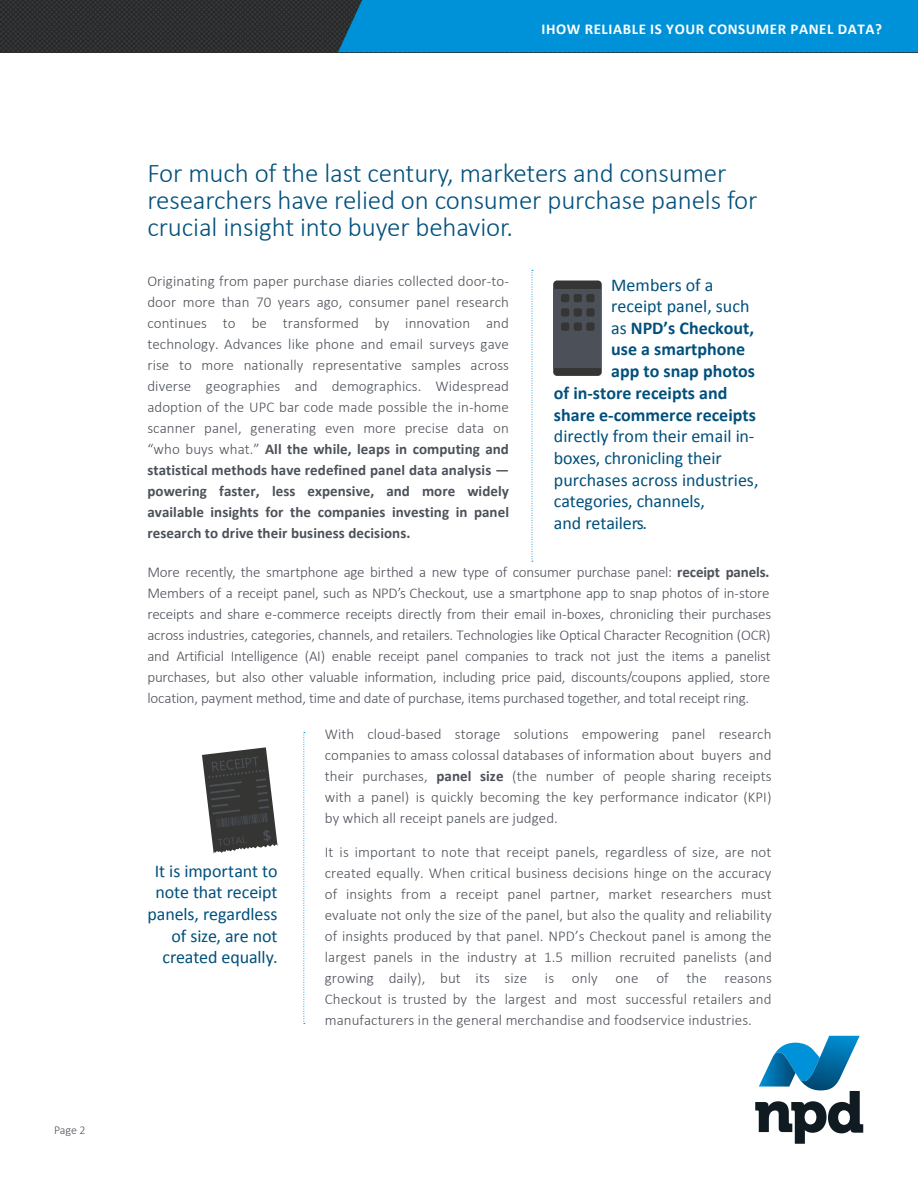
<style>
.page{position:relative;width:918px;height:1188px;background:#fff}
.page>*{position:absolute;margin:0;border:0;box-sizing:border-box;transform-origin:0 0}
.t1{font:300 27px/27px "Calibri";letter-spacing:-.005em;color:#00507c}
.t2{font:18px/21.6px "Calibri";letter-spacing:-.005em;color:#00507c}
.t3{font:700 18px "Calibri";color:#00507c}
.t4{font:300 15px/21px "Calibri";letter-spacing:-.015em;color:#4c5159;text-align:justify}
.t5{font:700 15px "Calibri";letter-spacing:.04em;color:#fff}
.t6{font:300 12px "Calibri";color:#4c5159}
.s1{font-style:inherit}
.s2{font-weight:700}
.s3{font-weight:400}
</style>
<div class="page">
<svg style="left:0;top:0;width:918px;height:52px;background:#116c97"></svg>
<svg style="left:755px;top:1036px;width:108px;height:108px"></svg>
<svg style="left:532px;top:270px;width:1px;height:292px"></svg>
<svg style="left:303px;top:732px;width:2px;height:292px"></svg>
<div style="left:553px;top:280px;width:49px;height:96px;background:#353634;border-radius:4px"></div>
<div style="left:554px;top:289px;width:47px;height:78px;background:#4c5159"></div>
<div style="left:574px;top:294px;width:8px;height:8px;background:#353634;border-radius:2px"></div>
<div style="left:561px;top:294px;width:8px;height:8px;background:#353634;border-radius:2px"></div>
<div style="left:586px;top:294px;width:9px;height:8px;background:#353634;border-radius:2px"></div>
<div style="left:574px;top:308px;width:8px;height:9px;background:#353634;border-radius:2px"></div>
<div style="left:561px;top:308px;width:8px;height:9px;background:#353634;border-radius:2px"></div>
<div style="left:586px;top:308px;width:9px;height:9px;background:#353634;border-radius:2px"></div>
<div style="left:574px;top:322px;width:8px;height:9px;background:#353634;border-radius:2px"></div>
<div style="left:561px;top:322px;width:8px;height:9px;background:#353634;border-radius:2px"></div>
<div style="left:586px;top:322px;width:9px;height:9px;background:#353634;border-radius:2px"></div>
<svg style="left:202px;top:747px;width:76px;height:107px"></svg>
<p class="t6" style="left:54px;top:1122px;width:33px">Page 2</p>
<p class="t5" style="left:541px;top:19px;width:342px"><span class="s1">I</span>HOW RELIABLE IS YOUR CONSUMER PANEL DATA?</p>
<h1 class="t1" style="left:147px;top:159px;width:612px">For much of the last century, marketers and consumer researchers have relied on consumer purchase panels for crucial insight into buyer behavior.</h1>
<p class="t4" style="left:147px;top:270px;width:363px">Originating from paper purchase diaries collected door-to&shy;door more than 70 years ago, consumer panel research continues to be transformed by innovation and technology. Advances like phone and email surveys gave rise to more nationally representative samples across diverse geographies and demographics. Widespread adoption of the UPC bar code made possible the in-home scanner panel, generating even more precise data on “who buys what.” <span class="s2">All the while, leaps in computing and statistical methods have redefined panel data analysis ― powering faster, less expensive, and more widely available insights for the companies investing in panel research to</span> <span class="s2">drive</span> <span class="s2">their business decisions.</span></p>
<p class="t4" style="left:147px;top:561px;width:625px;text-align:left">More recently, the smartphone age birthed a new type of consumer purchase panel: <span class="s2">receipt panels.<br></span>Members of a receipt panel, such as NPD’s Checkout, use a smartphone app to snap photos of in-store receipts and share e-commerce receipts directly from their email in-boxes, chronicling their purchases across industries, categories, channels, and retailers. Technologies like Optical Character Recognition (OCR) and Artificial Intelligence (AI) enable receipt panel companies to track not just the items a panelist purchases, but also other valuable information, including price paid, discounts/coupons applied, store location, payment method, time and date of purchase, items purchased together, and total receipt ring.</p>
<p class="t4" style="left:325px;top:722px;width:448px">With cloud-based storage solutions empowering panel research companies to amass colossal databases of information about buyers and their purchases, <span class="s2">panel size</span> (the number of people sharing receipts with a panel) is quickly becoming the key performance indicator (KPI) by which all receipt panels are judged.</p>
<p class="t4" style="left:325px;top:841px;width:449px">It is important to note that receipt panels, regardless of size, are not created equally. When critical business decisions hinge on the accuracy of insights from a receipt panel partner, market researchers must evaluate not only the size of the panel, but also the quality and reliability of insights produced by that panel. NPD’s Checkout panel is among the largest panels in the industry at 1.5 million recruited panelists (and growing daily), but its size is only one of the reasons Checkout is trusted by the largest and most successful retailers and manufacturers in the general merchandise and foodservice industries.</p>
<p class="t2" style="left:611px;top:274px;width:104px">Members of a</p>
<p class="t2" style="left:611px;top:296px;width:140px">receipt panel, such</p>
<p class="t3" style="left:611px;top:316px;width:144px"><span class="s3">as</span> NPD’s Checkout,</p>
<p class="t3" style="left:611px;top:338px;width:136px">use a smartphone</p>
<p class="t3" style="left:611px;top:358px;width:145px">app to snap photos</p>
<p class="t3" style="left:554px;top:382px;width:175px">of in-store receipts and</p>
<p class="t3" style="left:554px;top:403px;width:203px">share e-commerce receipts</p>
<p class="t2" style="left:554px;top:426px;width:206px">directly from their email in&shy;boxes, chronicling their purchases across industries, categories, channels,<br>and retailers.</p>
<p class="t2" style="left:148px;top:860px;width:131px;text-align:right">It is important to note that receipt panels, regardless of size, are not created equally.</p>
</div>
